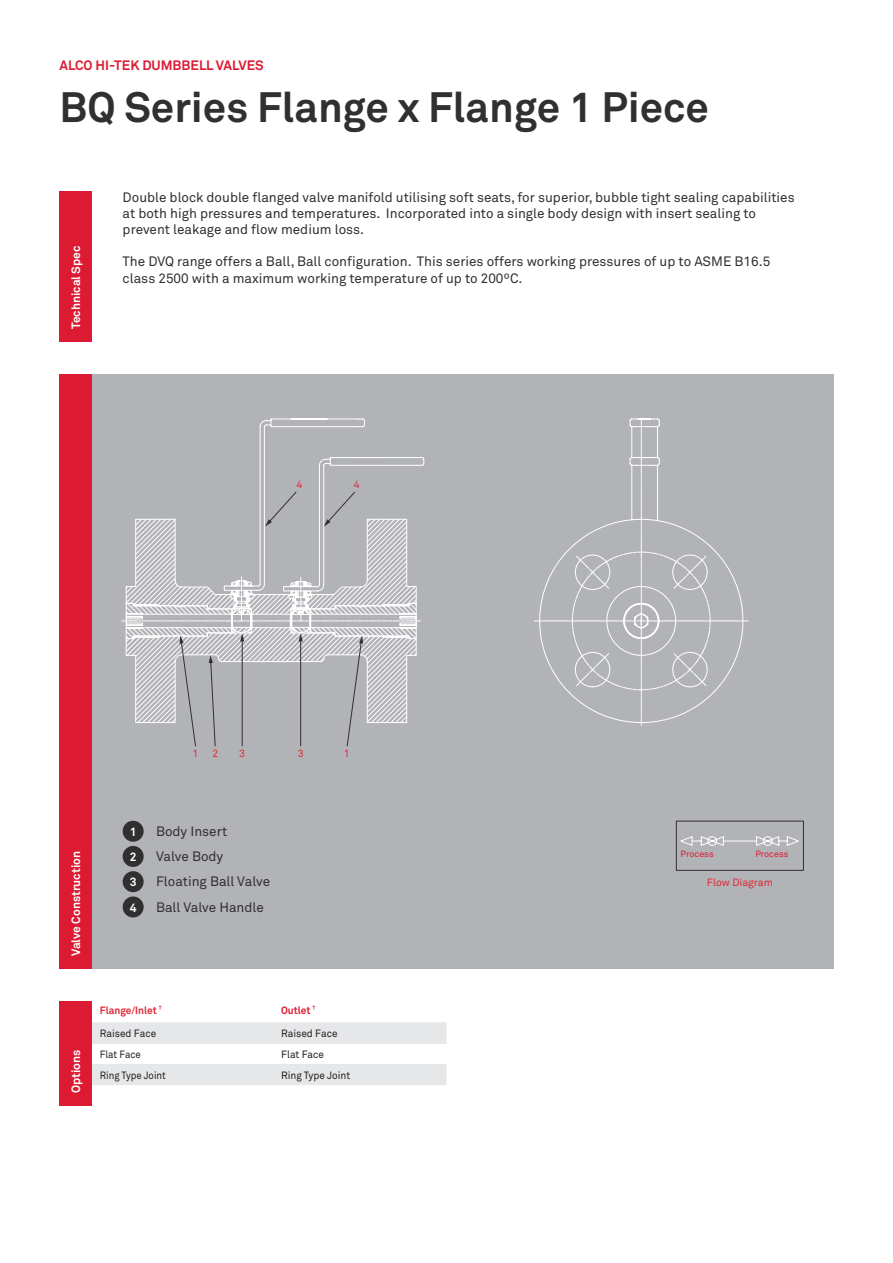
<style>
.page{position:relative;width:893px;height:1263px;background:#fff}
.page>*{position:absolute;margin:0;border:0;box-sizing:border-box;transform-origin:0 0}
.t1{font:700 42px "Akkurat";color:#312f30}
.t2{font:13.5px/16.2px "Akkurat";color:#312f30}
.t3{font:700 13.5px "Akkurat";color:#dc1a32}
.t4{font:700 12px/25.2px "Akkurat";color:#fff}
.t5{font:10.5px "Akkurat";color:#231f20;scale:.96 1}
.t6{font:10.5px "Akkurat";color:#231f20;scale:.92 1}
.t7{font:10.5px "Akkurat";color:#de2a37}
.t8{font:700 10.5px "Akkurat";color:#de2a37;scale:.96 1}
.t9{font:700 10.5px "Akkurat";color:#dc1a32;scale:.96 1}
.t10{font:9px "Akkurat";color:#dc1a32}
</style>
<div class="page">
<div style="left:92px;top:374px;width:741px;height:595px;background:#b2b3b7"></div>
<div style="left:123px;top:821px;width:21px;height:21px;background:#312f30;border-radius:50%"></div>
<div style="left:123px;top:846px;width:21px;height:21px;background:#312f30;border-radius:50%"></div>
<svg style="left:534px;top:418px;width:215px;height:307px"></svg>
<svg style="left:121px;top:418px;width:304px;height:329px"></svg>
<svg style="left:92px;top:1022px;width:354px;height:63px"></svg>
<hr style="left:92px;top:1043px;width:185px;height:1px;background:#e6e7e9">
<hr style="left:277px;top:1043px;width:169px;height:1px;background:#e6e7e9">
<hr style="left:92px;top:1064px;width:185px;height:1px;background:#e6e7e9">
<hr style="left:277px;top:1064px;width:169px;height:1px;background:#e6e7e9">
<div style="left:60px;top:191px;width:32px;height:151px;background:#dc1a32"></div>
<div style="left:60px;top:374px;width:32px;height:595px;background:#dc1a32"></div>
<div style="left:60px;top:1001px;width:32px;height:105px;background:#dc1a32"></div>
<div style="left:676px;top:821px;width:128px;height:50px;border:1px solid #312f30"></div>
<svg style="left:680px;top:836px;width:119px;height:10px"></svg>
<div style="left:123px;top:871px;width:21px;height:21px;background:#312f30;border-radius:50%"></div>
<div style="left:123px;top:896px;width:21px;height:21px;background:#312f30;border-radius:50%"></div>
<p class="t3" style="left:60px;top:57px;width:206px">ALCO HI-TEK DUMBBELL VALVES</p>
<h1 class="t1" style="left:60px;top:80px;width:651px">BQ Series Flange x Flange 1 Piece</h1>
<p class="t4" style="left:63px;top:329px;width:85px;rotate:-90deg">Technical Spec</p>
<p class="t2" style="left:123px;top:189px;width:673px">Double block double flanged valve manifold utilising soft seats, for superior, bubble tight sealing capabilities at both high pressures and temperatures. Incorporated into a single body design with insert sealing to prevent leakage and flow medium loss.</p>
<p class="t2" style="left:123px;top:254px;width:649px">The DVQ range offers a Ball, Ball configuration. This series offers working pressures of up to ASME B16.5 class 2500 with a maximum working temperature of up to 200ºC.</p>
<p class="t7" style="left:296px;top:478px;width:7px">4</p>
<p class="t7" style="left:354px;top:478px;width:7px">4</p>
<p class="t7" style="left:192px;top:747px;width:7px">1</p>
<p class="t7" style="left:213px;top:747px;width:7px">2</p>
<p class="t7" style="left:239px;top:747px;width:7px">3</p>
<p class="t7" style="left:344px;top:747px;width:7px">1</p>
<p class="t7" style="left:298px;top:747px;width:7px">3</p>
<p class="t4" style="left:63px;top:956px;width:107px;rotate:-90deg">Valve Construction</p>
<p class="t2" style="left:156px;top:819px;width:116px;line-height:25.2px">Body Insert<br>Valve Body<br>Floating Ball Valve<br>Ball Valve Handle</p>
<p class="t4" style="left:130px;top:819px;width:8px">1<br>2</p>
<p class="t10" style="left:681px;top:849px;width:35px">Process</p>
<p class="t10" style="left:755px;top:849px;width:35px">Process</p>
<p class="t4" style="left:130px;top:869px;width:8px">3</p>
<p class="t7" style="left:707px;top:877px;width:67px">Flow Diagram</p>
<p class="t4" style="left:130px;top:895px;width:8px">4</p>
<p class="t4" style="left:63px;top:1093px;width:45px;rotate:-90deg">Options</p>
<p class="t8" style="left:100px;top:1003px;width:66px">Flange/Inlet <sup>†</sup></p>
<p class="t9" style="left:281px;top:1003px;width:37px">Outlet <sup>†</sup></p>
<p class="t5" style="left:100px;top:1027px;width:60px">Raised Face</p>
<p class="t5" style="left:281px;top:1027px;width:60px">Raised Face</p>
<p class="t6" style="left:100px;top:1048px;width:46px">Flat Face</p>
<p class="t5" style="left:281px;top:1048px;width:46px">Flat Face</p>
<p class="t6" style="left:100px;top:1069px;width:73px">Ring Type Joint</p>
<p class="t5" style="left:281px;top:1069px;width:73px">Ring Type Joint</p>
</div>
